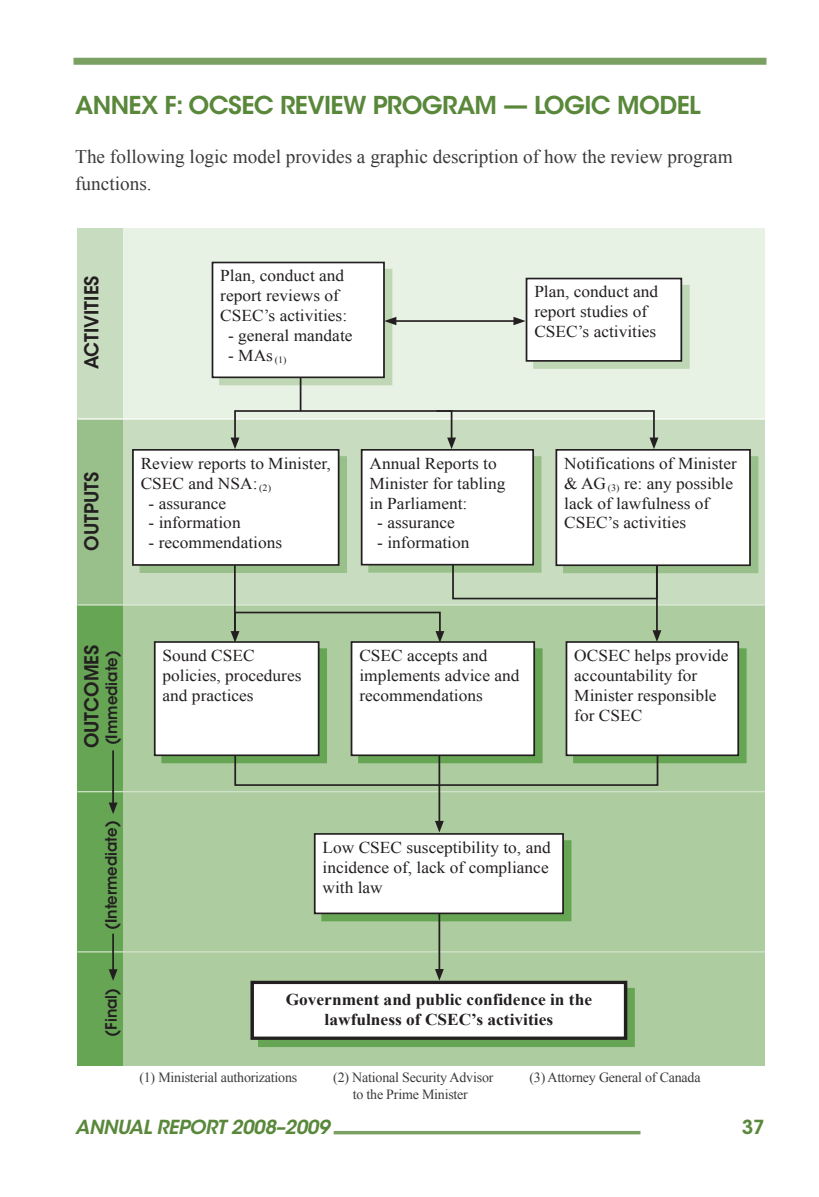
<style>
.page{position:relative;width:819px;height:1197px;background:#fff}
.page>*{position:absolute;margin:0;border:0;box-sizing:border-box;transform-origin:0 0}
.t1{font:600 24.5px "ITC Avant Garde Std";letter-spacing:-.025em;color:#59883b}
.t2{font:19.25px/26.2px "Times New Roman";color:#393a3c}
.t3{font:italic 600 19.25px "ITC Avant Garde Std";letter-spacing:-.025em;color:#59883b}
.t4{font:600 19.25px "ITC Avant Garde Std";color:#59883b}
.t5{font:19.07px "ITC Avant Garde Std Demi+LQVGIG";color:#231f20;scale:.95 1}
.t6{font:16.62px/19.9px "Times New Roman PSMT+ZJWRAO";color:#231f20;scale:1.05 1}
.t7{font:16.62px/19.9px "Times New Roman PS Bold MT+ZEBGQF";color:#231f20;text-align:center;scale:1.05 1}
.t8{font:15.58px "ITC Avant Garde Std Demi+LQVGIG";color:#231f20;scale:.95 1}
.t9{font:14px "Times New Roman";letter-spacing:-.015em;color:#393a3c}
</style>
<div class="page">
<div style="left:74px;top:58px;width:692px;height:7px;background:#7aa062"></div>
<hr style="left:334px;top:1131px;width:306px;height:3px;background:#7aa062">
<div style="left:77px;top:228px;width:688px;height:191px;background:#e7f1e4"></div>
<div style="left:77px;top:419px;width:688px;height:186px;background:#c8ddc0"></div>
<div style="left:77px;top:605px;width:688px;height:187px;background:#adcca0"></div>
<div style="left:77px;top:792px;width:688px;height:159px;background:#adcca0"></div>
<div style="left:77px;top:951px;width:688px;height:114px;background:#adcca0"></div>
<div style="left:77px;top:228px;width:46px;height:191px;background:#c8ddc0"></div>
<div style="left:77px;top:419px;width:46px;height:186px;background:#99c08b"></div>
<div style="left:77px;top:605px;width:46px;height:187px;background:#66a554"></div>
<div style="left:77px;top:792px;width:46px;height:159px;background:#66a554"></div>
<div style="left:77px;top:951px;width:46px;height:114px;background:#66a554"></div>
<hr style="left:77px;top:791px;width:688px;height:1px;background:#d2e3cc">
<hr style="left:77px;top:951px;width:688px;height:2px;background:#d2e3cc">
<hr style="left:77px;top:604px;width:688px;height:2px;background:#e7f1e4">
<hr style="left:77px;top:418px;width:688px;height:2px;background:#fff">
<svg style="left:222px;top:272px;width:167px;height:110px"></svg>
<div style="left:219px;top:269px;width:173px;height:116px;border:2px solid #bfd7b5"></div>
<div style="left:534px;top:286px;width:155px;height:82px;background:#bfd7b5"></div>
<div style="left:533px;top:285px;width:157px;height:84px;border:2px solid #bfd7b5"></div>
<div style="left:140px;top:457px;width:206px;height:115px;background:#99c08b"></div>
<div style="left:140px;top:456px;width:207px;height:117px;border:2px solid #99c08b"></div>
<div style="left:359px;top:649px;width:183px;height:113px;background:#66a554"></div>
<div style="left:358px;top:648px;width:185px;height:115px;border:2px solid #66a554"></div>
<div style="left:260px;top:990px;width:373px;height:55px;background:#66a554"></div>
<div style="left:258px;top:988px;width:377px;height:59px;border:3px solid #66a554"></div>
<div style="left:564px;top:457px;width:194px;height:115px;background:linear-gradient(to right,#99c08b,#99c08b)"></div>
<div style="left:563px;top:456px;width:195px;height:117px;border:2px solid #99c08b"></div>
<div style="left:369px;top:457px;width:172px;height:115px;background:#99c08b"></div>
<div style="left:368px;top:456px;width:174px;height:117px;border:2px solid #99c08b"></div>
<div style="left:574px;top:649px;width:172px;height:113px;background:linear-gradient(to right,#66a454,#66a454)"></div>
<div style="left:573px;top:648px;width:174px;height:115px;border:2px solid #66a554"></div>
<div style="left:162px;top:649px;width:164px;height:113px;background:#66a554"></div>
<div style="left:161px;top:648px;width:166px;height:115px;border:2px solid #66a554"></div>
<div style="left:322px;top:841px;width:249px;height:80px;background:linear-gradient(to right,#66a454,#66a454)"></div>
<div style="left:321px;top:840px;width:250px;height:81px;border:2px solid #66a554"></div>
<hr style="left:394px;top:320px;width:122px;height:2px;background:#231f20">
<svg style="left:385px;top:317px;width:11px;height:8px"></svg>
<svg style="left:513px;top:317px;width:13px;height:8px"></svg>
<hr style="left:300px;top:370px;width:1px;height:41px;background:#231f20">
<hr style="left:439px;top:755px;width:1px;height:68px;background:#231f20">
<svg style="left:435px;top:821px;width:9px;height:12px"></svg>
<hr style="left:439px;top:909px;width:1px;height:63px;background:#231f20">
<svg style="left:435px;top:969px;width:9px;height:12px"></svg>
<div style="left:234px;top:410px;width:218px;height:31px;border:2px solid #231f20"></div>
<svg style="left:231px;top:438px;width:8px;height:11px"></svg>
<svg style="left:435px;top:410px;width:223px;height:39px"></svg>
<hr style="left:656px;top:565px;width:2px;height:68px;background:#231f20">
<svg style="left:653px;top:630px;width:8px;height:11px"></svg>
<div style="left:452px;top:550px;width:206px;height:49px;border:2px solid #231f20"></div>
<hr style="left:234px;top:561px;width:2px;height:73px;background:#231f20">
<div style="left:234px;top:612px;width:207px;height:23px;border:2px solid #231f20"></div>
<svg style="left:435px;top:631px;width:9px;height:10px"></svg>
<svg style="left:231px;top:631px;width:8px;height:10px"></svg>
<div style="left:234px;top:743px;width:424px;height:43px;border:2px solid #231f20"></div>
<div style="left:212px;top:263px;width:172px;height:114px;background:#fff"></div>
<div style="left:212px;top:262px;width:173px;height:116px;border:2px solid #231f20"></div>
<div style="left:527px;top:279px;width:154px;height:82px;background:#fff"></div>
<div style="left:526px;top:278px;width:156px;height:84px;border:2px solid #231f20"></div>
<div style="left:133px;top:450px;width:206px;height:115px;background:#fff"></div>
<div style="left:132px;top:449px;width:207px;height:117px;border:2px solid #231f20"></div>
<div style="left:352px;top:642px;width:182px;height:113px;background:#fff"></div>
<div style="left:351px;top:641px;width:184px;height:115px;border:2px solid #231f20"></div>
<div style="left:252px;top:982px;width:374px;height:56px;background:#fff"></div>
<div style="left:251px;top:981px;width:376px;height:59px;border:3px solid #231f20"></div>
<div style="left:556px;top:450px;width:194px;height:115px;background:#fff"></div>
<div style="left:556px;top:449px;width:195px;height:117px;border:2px solid #231f20"></div>
<div style="left:362px;top:450px;width:171px;height:115px;background:#fff"></div>
<div style="left:361px;top:449px;width:173px;height:117px;border:2px solid #231f20"></div>
<div style="left:566px;top:642px;width:172px;height:113px;background:#fff"></div>
<div style="left:566px;top:641px;width:173px;height:115px;border:2px solid #231f20"></div>
<div style="left:155px;top:642px;width:164px;height:113px;background:#fff"></div>
<div style="left:154px;top:641px;width:166px;height:115px;border:2px solid #231f20"></div>
<div style="left:315px;top:834px;width:248px;height:79px;background:#fff"></div>
<div style="left:314px;top:833px;width:250px;height:81px;border:2px solid #231f20"></div>
<hr style="left:112px;top:750px;width:2px;height:55px;background:#231f20">
<svg style="left:109px;top:803px;width:9px;height:11px"></svg>
<hr style="left:112px;top:934px;width:2px;height:38px;background:#231f20">
<svg style="left:109px;top:969px;width:9px;height:12px"></svg>
<h1 class="t1" style="left:75px;top:96px;width:627px">ANNEX F: OCSEC REVIEW PROGRAM — LOGIC MODEL</h1>
<p class="t2" style="left:75px;top:144px;width:659px">The following logic model provides a graphic description of how the review program functions.</p>
<p class="t5" style="left:84px;top:369px;width:100px;rotate:-90deg">ACTIVITIES</p>
<p class="t5" style="left:84px;top:551px;width:85px;rotate:-90deg">OUTPUTS</p>
<p class="t6" style="left:220px;top:266px;width:122px">Plan, conduct and report reviews of<br>CSEC’s activities:</p>
<p class="t6" style="left:228px;top:325px;width:120px">- general mandate</p>
<p class="t6" style="left:228px;top:345px;width:57px">- MAs <sub>(1)</sub></p>
<p class="t6" style="left:534px;top:282px;width:120px">Plan, conduct and report studies of<br>CSEC’s activities</p>
<p class="t6" style="left:141px;top:453px;width:183px">Review reports to Minister,<br>CSEC and NSA: <sub>(2)</sub></p>
<p class="t6" style="left:149px;top:493px;width:75px">- assurance</p>
<p class="t6" style="left:149px;top:513px;width:89px">- information</p>
<p class="t6" style="left:149px;top:533px;width:129px">- recommendations</p>
<p class="t6" style="left:369px;top:453px;width:131px">Annual Reports to<br>Minister for tabling in Parliament:</p>
<p class="t6" style="left:377px;top:513px;width:75px">- assurance</p>
<p class="t6" style="left:377px;top:533px;width:89px">- information</p>
<p class="t6" style="left:564px;top:453px;width:166px">Notifications of Minister &amp; AG <sub>(3)</sub> re: any possible lack of lawfulness of<br>CSEC’s activities</p>
<p class="t5" style="left:84px;top:748px;width:111px;rotate:-90deg">OUTCOMES</p>
<p class="t8" style="left:106px;top:745px;width:102px;rotate:-90deg">(Immediate)</p>
<p class="t6" style="left:163px;top:645px;width:134px">Sound CSEC policies, procedures and practices</p>
<p class="t6" style="left:359px;top:645px;width:154px">CSEC accepts and implements advice and recommendations</p>
<p class="t6" style="left:574px;top:645px;width:149px">OCSEC helps provide accountability for<br>Minister responsible for CSEC</p>
<p class="t8" style="left:105px;top:930px;width:117px;rotate:-90deg">(Intermediate)</p>
<p class="t6" style="left:323px;top:837px;width:219px">Low CSEC susceptibility to, and incidence of, lack of compliance with law</p>
<p class="t8" style="left:105px;top:1037px;width:53px;rotate:-90deg">(Final)</p>
<p class="t7" style="left:286px;top:989px;width:293px">Government and public confidence in the lawfulness of CSEC’s activities</p>
<p class="t9" style="left:139px;top:1070px;width:159px">(1) Ministerial authorizations</p>
<p class="t9" style="left:333px;top:1070px;width:162px">(2) National Security Advisor</p>
<p class="t9" style="left:529px;top:1070px;width:173px">(3) Attorney General of Canada</p>
<p class="t9" style="left:353px;top:1087px;width:117px">to the Prime Minister</p>
<p class="t3" style="left:75px;top:1120px;width:256px">ANNUAL REPORT 2008–2009</p>
<p class="t4" style="left:742px;top:1120px;width:24px">37</p>
</div>
